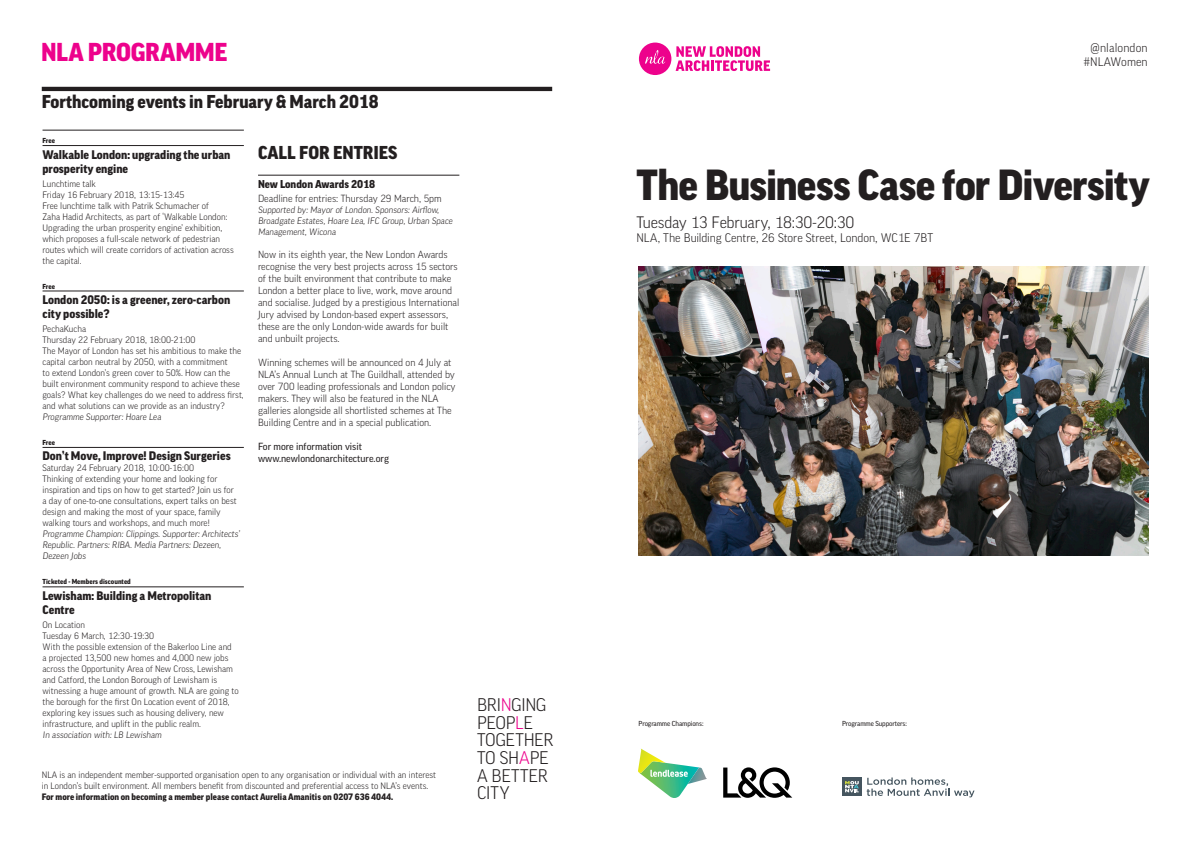
<style>
.page{position:relative;width:1191px;height:842px;background:#fff}
.page>*{position:absolute;margin:0;border:0;box-sizing:border-box;transform-origin:0 0}
.t1{font:900 42px "Good";letter-spacing:-.015em;color:#231f20}
.t2{font:900 25px "Good";letter-spacing:-.015em;color:#ed028c}
.Month{font:900 18px "Good";color:#231f20}
.t3{font:300 17.7px/17.7px "Good";letter-spacing:-.02em;color:#231f20}
.t4{font:300 16px "Good";letter-spacing:-.02em;color:#231f20}
.t5{font:900 12px/14px "Good";color:#231f20}
.t6{font:300 12px "Good";letter-spacing:-.005em;color:#231f20}
.t7{font:900 11px "Good";color:#231f20}
.t8{font:300 10px/12px "Good";color:#231f20}
.t9{font:10px/12px "Good";color:#231f20}
.t10{font:300 9px/11px "Good";color:#231f20}
.t11{font:7px "Good";letter-spacing:-.01em;color:#231f20}
.t12{font:900 7px "Good";color:#231f20}
.s1{font-weight:900}
.s2{color:#ed028c}
</style>
<div class="page">
<svg style="left:675px;top:46px;width:95px;height:25px"></svg>
<div style="left:639px;top:43px;width:32px;height:32px;background:#ed028c;border-radius:50%"></div>
<svg style="left:645px;top:50px;width:20px;height:14px"></svg>
<hr style="left:42px;top:87px;width:510px;height:4px;background:#231f20">
<img style="left:638px;top:266px;width:510px;height:290px">
<img style="left:639px;top:762px;width:61px;height:36px">
<img style="left:687px;top:768px;width:20px;height:16px">
<img style="left:638px;top:748px;width:27px;height:25px">
<svg style="left:650px;top:770px;width:38px;height:7px"></svg>
<svg style="left:723px;top:767px;width:69px;height:31px"></svg>
<div style="left:842px;top:777px;width:19px;height:19px;background:#45555f"></div>
<svg style="left:845px;top:781px;width:14px;height:11px"></svg>
<svg style="left:866px;top:777px;width:108px;height:20px"></svg>
<hr style="left:43px;top:130px;width:201px;height:1px;background:#231f20">
<hr style="left:43px;top:145px;width:201px;height:1px;background:#231f20">
<hr style="left:43px;top:291px;width:201px;height:1px;background:#231f20">
<hr style="left:43px;top:447px;width:201px;height:1px;background:#231f20">
<hr style="left:43px;top:587px;width:201px;height:1px;background:#231f20">
<hr style="left:258px;top:175px;width:201px;height:1px;background:#231f20">
<p class="t2" style="left:41px;top:38px;width:188px">NLA PROGRAMME</p>
<p class="Month" style="left:42px;top:92px;width:338px">Forthcoming events in February &amp; March 2018</p>
<p class="t12" style="left:43px;top:137px;width:14px">Free</p>
<p class="t5" style="left:43px;top:147px;width:189px">Walkable London: upgrading the urban prosperity engine</p>
<p class="t10" style="left:43px;top:178px;width:193px">Lunchtime talk<br>Friday 16 February 2018, 13:15-13:45<br>Free lunchtime talk with Patrik Schumacher of<br>Zaha Hadid Architects, as part of ‘Walkable London:<br>Upgrading the urban prosperity engine’ exhibition, which proposes a full-scale network of pedestrian routes which will create corridors of activation across the capital.</p>
<p class="t12" style="left:43px;top:282px;width:14px">Free</p>
<p class="t5" style="left:43px;top:293px;width:189px">London 2050: is a greener, zero-carbon city possible?</p>
<p class="t10" style="left:43px;top:323px;width:203px">PechaKucha<br>Thursday 22 February 2018, 18:00-21:00<br>The Mayor of London has set his ambitious to make the capital carbon neutral by 2050, with a commitment<br>to extend London’s green cover to 50%. How can the built environment community respond to achieve these goals? What key challenges do we need to address first, and what solutions can we provide as an industry?<br>Programme Supporter: Hoare Lea</p>
<p class="t12" style="left:43px;top:439px;width:14px">Free</p>
<p class="t5" style="left:43px;top:449px;width:190px">Don’t Move, Improve! Design Surgeries</p>
<p class="t10" style="left:43px;top:463px;width:200px">Saturday 24 February 2018, 10:00-16:00<br>Thinking of extending your home and looking for inspiration and tips on how to get started? Join us for<br>a day of one-to-one consultations, expert talks on best design and making the most of your space, family walking tours and workshops, and much more!<br>Programme Champion: Clippings. Supporter: Architects’ Republic. Partners: RIBA. Media Partners: Dezeen, Dezeen Jobs</p>
<p class="t12" style="left:43px;top:578px;width:90px">Ticketed - Members discounted</p>
<p class="t5" style="left:43px;top:588px;width:170px">Lewisham: Building a Metropolitan<br>Centre</p>
<p class="t10" style="left:43px;top:619px;width:198px">On Location<br>Tuesday 6 March, 12:30-19:30<br>With the possible extension of the Bakerloo Line and<br>a projected 13,500 new homes and 4,000 new jobs across the Opportunity Area of New Cross, Lewisham and Catford, the London Borough of Lewisham is witnessing a huge amount of growth. NLA are going to the borough for the first On Location event of 2018, exploring key issues such as housing delivery, new infrastructure, and uplift in the public realm.<br>In association with: LB Lewisham</p>
<p class="Month" style="left:258px;top:142px;width:141px">CALL FOR ENTRIES</p>
<p class="t7" style="left:258px;top:178px;width:119px">New London Awards 2018</p>
<p class="t8" style="left:258px;top:193px;width:185px">Deadline for entries: Thursday 29 March, 5pm</p>
<p class="t10" style="left:258px;top:204px;width:197px">Supported by: Mayor of London. Sponsors: Airflow,<br>Broadgate Estates, Hoare Lea, IFC Group, Urban Space<br>Management, Wicona</p>
<p class="t8" style="left:258px;top:249px;width:203px">Now in its eighth year, the New London Awards recognise the very best projects across 15 sectors of the built environment that contribute to make London a better place to live, work, move around and socialise. Judged by a prestigious International Jury advised by London-based expert assessors, these are the only London-wide awards for built and unbuilt projects.</p>
<p class="t8" style="left:258px;top:357px;width:199px">Winning schemes will be announced on 4 July at NLA’s Annual Lunch at The Guildhall, attended by over 700 leading professionals and London policy makers. They will also be featured in the NLA galleries alongside all shortlisted schemes at The Building Centre and in a special publication.</p>
<p class="t9" style="left:258px;top:441px;width:132px">For more information visit www.newlondonarchitecture.org</p>
<p class="t10" style="left:42px;top:769px;width:396px">NLA is an independent member-supported organisation open to any organisation or individual with an interest in London’s built environment. All members benefit from discounted and preferential access to NLA’s events.<br><span class="s1">For more information on becoming a member please contact Aurelia Amanitis on 0207 636 4044.</span></p>
<p class="t3" style="left:477px;top:696px;width:78px">BRI<span class="s2">N</span>GING<br>PEOP<span class="s2">L</span>E<br>TOGETHER<br>TO SH<span class="s2">A</span>PE<br>A BETTER<br>CITY</p>
<p class="t6" style="left:1090px;top:41px;width:59px">@nlalondon</p>
<p class="t6" style="left:1083px;top:55px;width:66px">#NLAWomen</p>
<p class="t1" style="left:636px;top:162px;width:514px">The Business Case for Diversity</p>
<p class="t4" style="left:636px;top:213px;width:219px">Tuesday 13 February, 18:30-20:30</p>
<p class="t6" style="left:636px;top:231px;width:298px">NLA, The Building Centre, 26 Store Street, London, WC1E 7BT</p>
<p class="t11" style="left:638px;top:720px;width:66px">Programme Champions:</p>
<p class="t11" style="left:842px;top:719px;width:66px">Programme Supporters:</p>
</div>
